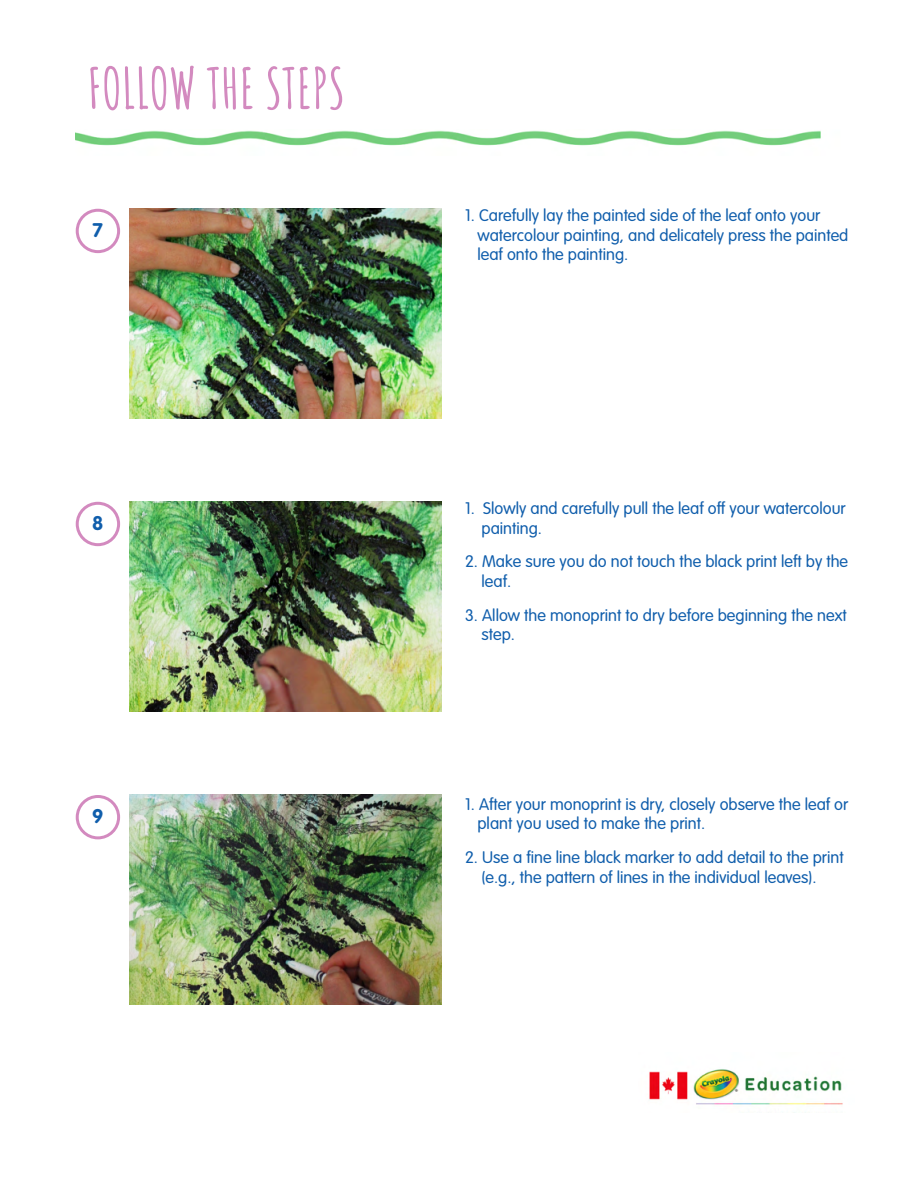
<style>
.page{position:relative;width:918px;height:1188px;background:#fff}
.page>*{position:absolute;margin:0;border:0;box-sizing:border-box;transform-origin:0 0}
.t1{font:700 55.5px "Amatic SC";color:#d38abf}
.t2{font:700 19.5px "VAG Rounded";color:#105eac}
.t3{font:300 16.5px "VAG Rounded";color:#105eac}
</style>
<div class="page">
<img style="left:76px;top:130px;width:745px;height:16px">
<img style="left:130px;top:209px;width:312px;height:209px">
<svg style="left:76px;top:209px;width:44px;height:44px"></svg>
<img style="left:130px;top:502px;width:312px;height:209px">
<svg style="left:76px;top:502px;width:44px;height:44px"></svg>
<img style="left:130px;top:795px;width:312px;height:210px">
<svg style="left:76px;top:795px;width:44px;height:44px"></svg>
<img style="left:649px;top:1069px;width:194px;height:36px">
<p class="t1" style="left:87px;top:52px;width:259px">FOLLOW THE STEPS</p>
<p class="t2" style="left:93px;top:222px;width:12px">7</p>
<p class="t2" style="left:92px;top:515px;width:13px">8</p>
<p class="t2" style="left:92px;top:808px;width:13px">9</p>
<p class="t3" style="left:465px;top:209px;width:357px">1. Carefully lay the painted side of the leaf onto your</p>
<p class="t3" style="left:477px;top:228px;width:372px">watercolour painting, and delicately press the painted</p>
<p class="t3" style="left:477px;top:248px;width:152px">leaf onto the painting.</p>
<p class="t3" style="left:465px;top:501px;width:382px">1. Slowly and carefully pull the leaf off your watercolour</p>
<p class="t3" style="left:482px;top:521px;width:62px">painting.</p>
<p class="t3" style="left:465px;top:555px;width:385px">2. Make sure you do not touch the black print left by the</p>
<p class="t3" style="left:482px;top:574px;width:31px">leaf.</p>
<p class="t3" style="left:465px;top:608px;width:383px">3. Allow the monoprint to dry before beginning the next</p>
<p class="t3" style="left:482px;top:628px;width:35px">step.</p>
<p class="t3" style="left:465px;top:797px;width:385px">1. After your monoprint is dry, closely observe the leaf or</p>
<p class="t3" style="left:477px;top:817px;width:229px">plant you used to make the print.</p>
<p class="t3" style="left:465px;top:850px;width:380px">2. Use a fine line black marker to add detail to the print</p>
<p class="t3" style="left:482px;top:870px;width:337px">(e.g., the pattern of lines in the individual leaves).</p>
</div>
